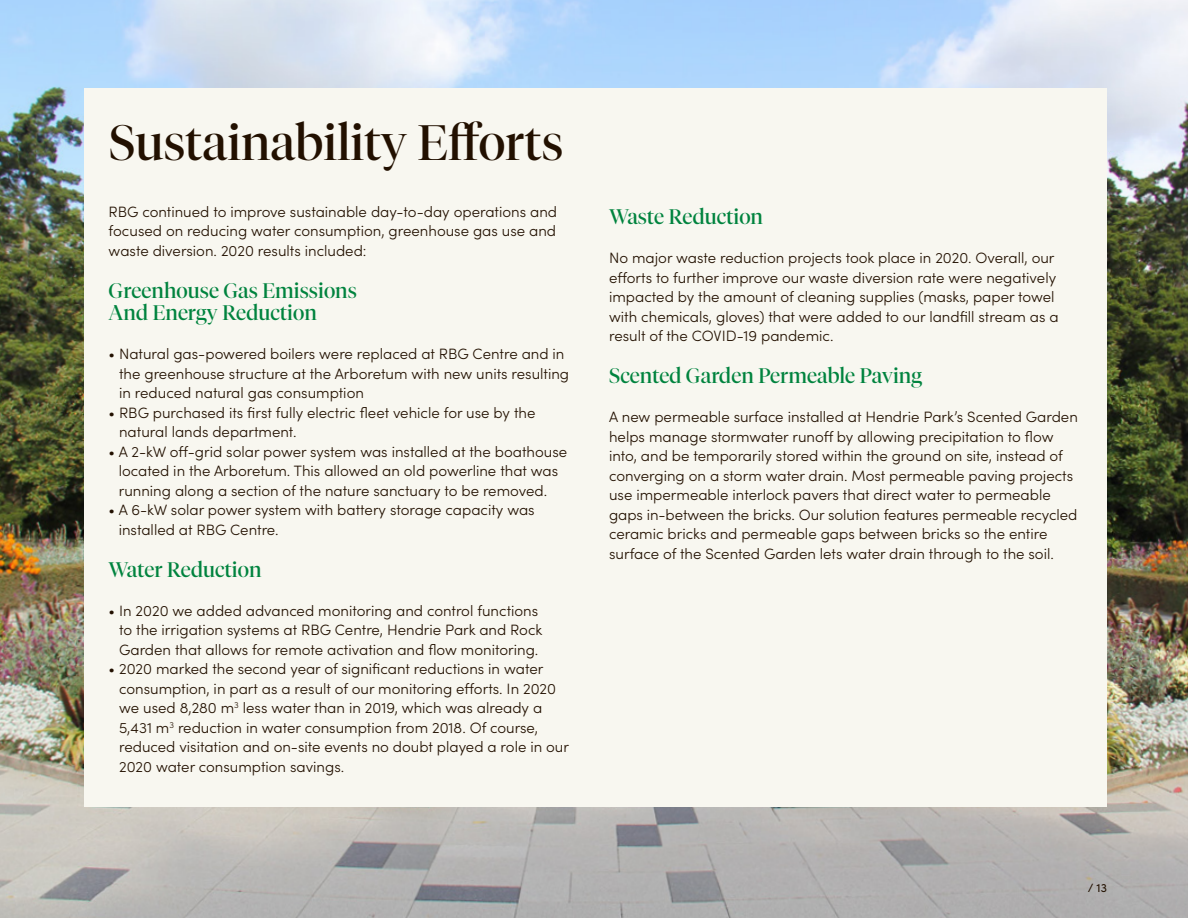
<style>
.page{position:relative;width:1188px;height:918px;background:#fff}
.page>*{position:absolute;margin:0;border:0;box-sizing:border-box;transform-origin:0 0}
.t1{font:49.5px "Tiempos Fine";color:#221000}
.t2{font:21px/22.5px "Tiempos Fine";color:#00833e}
.t3{font:300 15px/19.5px "Sofia Pro";color:#221000}
.t4{font:12px "Sofia Pro";color:#221000}
</style>
<div class="page">
<img style="left:0;top:0;width:1188px;height:918px">
<div style="left:84px;top:89px;width:1023px;height:718px;background:#f8f7f0"></div>
<h1 class="t1" style="left:109px;top:113px;width:456px">Sustainability Efforts</h1>
<p class="t3" style="left:109px;top:201px;width:450px;text-align:justify">RBG continued to improve sustainable day-to-day operations and focused on reducing water consumption, greenhouse gas use and waste diversion. 2020 results included:</p>
<h2 class="t2" style="left:109px;top:279px;width:250px">Greenhouse Gas Emissions<br>And Energy Reduction</h2>
<p class="t3" style="left:119px;top:343px;width:452px;text-indent:-10px">• Natural gas-powered boilers were replaced at RBG Centre and in the greenhouse structure at the Arboretum with new units resulting in reduced natural gas consumption</p>
<p class="t3" style="left:119px;top:402px;width:418px;text-indent:-10px">• RBG purchased its first fully electric fleet vehicle for use by the natural lands department.</p>
<p class="t3" style="left:119px;top:441px;width:450px;text-indent:-10px">• A 2-kW off-grid solar power system was installed at the boathouse located in the Arboretum. This allowed an old powerline that was running along a section of the nature sanctuary to be removed.</p>
<p class="t3" style="left:119px;top:499px;width:418px;text-indent:-10px">• A 6-kW solar power system with battery storage capacity was installed at RBG Centre.</p>
<h2 class="t2" style="left:109px;top:558px;width:154px">Water Reduction</h2>
<p class="t3" style="left:119px;top:600px;width:425px;text-indent:-10px">• In 2020 we added advanced monitoring and control functions to the irrigation systems at RBG Centre, Hendrie Park and Rock<br>Garden that allows for remote activation and flow monitoring.</p>
<p class="t3" style="left:119px;top:658px;width:452px;text-indent:-10px">• 2020 marked the second year of significant reductions in water consumption, in part as a result of our monitoring efforts. In 2020 we used 8,280 m<sup>3</sup> less water than in 2019, which was already a 5,431 m<sup>3</sup> reduction in water consumption from 2018. Of course, reduced visitation and on-site events no doubt played a role in our 2020 water consumption savings.</p>
<h2 class="t2" style="left:609px;top:206px;width:156px">Waste Reduction</h2>
<p class="t3" style="left:609px;top:247px;width:451px">No major waste reduction projects took place in 2020. Overall, our efforts to further improve our waste diversion rate were negatively impacted by the amount of cleaning supplies (masks, paper towel with chemicals, gloves) that were added to our landfill stream as a result of the COVID-19 pandemic.</p>
<h2 class="t2" style="left:609px;top:365px;width:314px">Scented Garden Permeable Paving</h2>
<p class="t3" style="left:609px;top:406px;width:470px">A new permeable surface installed at Hendrie Park’s Scented Garden helps manage stormwater runoff by allowing precipitation to flow into, and be temporarily stored within the ground on site, instead of converging on a storm water drain. Most permeable paving projects use impermeable interlock pavers that direct water to permeable gaps in-between the bricks. Our solution features permeable recycled ceramic bricks and permeable gaps between bricks so the entire surface of the Scented Garden lets water drain through to the soil.</p>
<p class="t4" style="left:1088px;top:879px;width:21px">/ 13</p>
</div>
